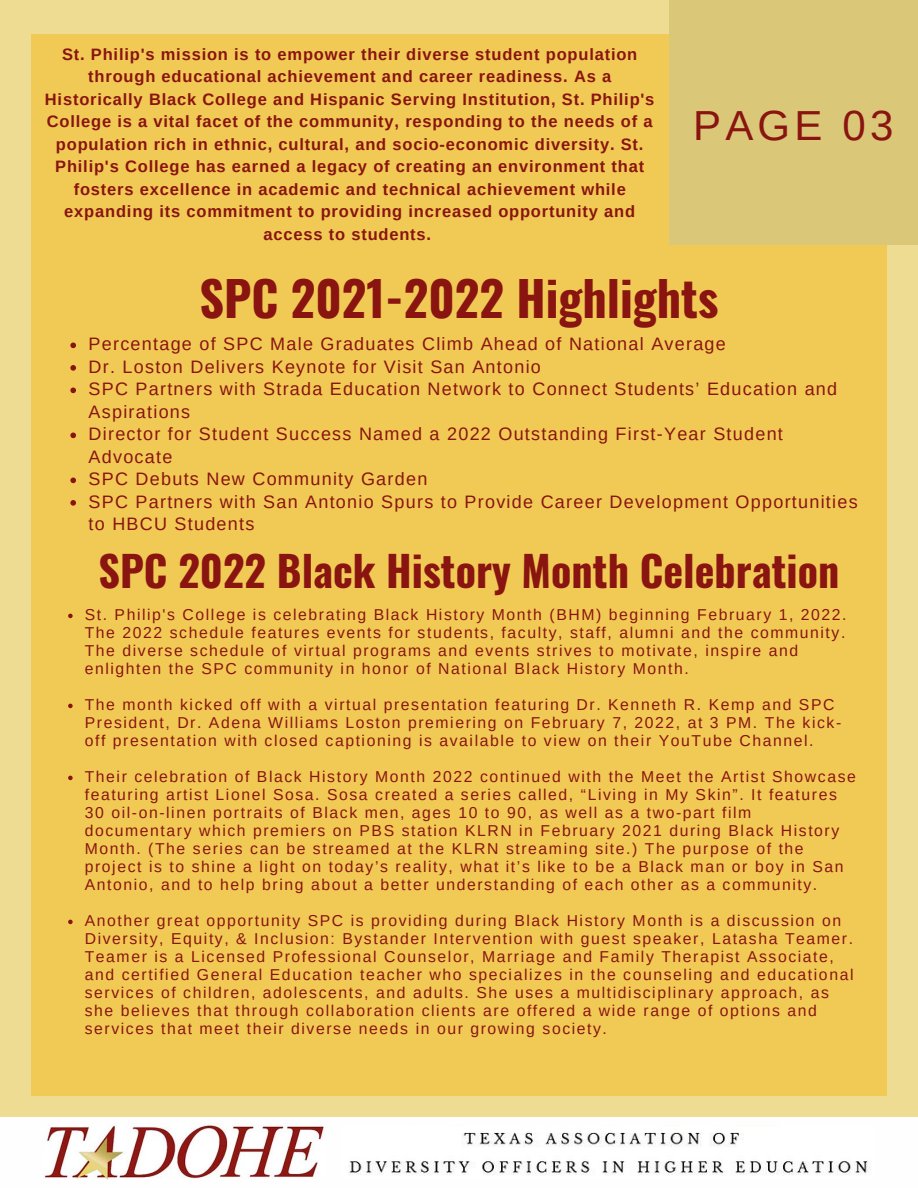
<style>
.page{position:relative;width:918px;height:1188px;background:#eedc93}
.page>*{position:absolute;margin:0;border:0;box-sizing:border-box;transform-origin:0 0}
.t1{font:700 48px "Oswald";color:#891410}
.t2{font:700 42px "Oswald";color:#891410}
.t3{font:42px "Arimo";letter-spacing:.1em;color:#891410}
.t4{font:18px/22.5px "Arimo";letter-spacing:.07em;color:#891410}
.t5{font:700 16.5px/22.5px "Arimo";letter-spacing:.05em;color:#891410;text-align:center}
.t6{font:15.75px/18px "Arimo";letter-spacing:.1em;color:#891410}
</style>
<div class="page">
<div style="left:0;top:1117px;width:918px;height:71px;background:#fefefe"></div>
<img style="left:44px;top:1123px;width:280px;height:57px">
<img style="left:348px;top:1132px;width:520px;height:43px">
<div style="left:32px;top:34px;width:855px;height:1062px;background:#f1ca56"></div>
<div style="left:669px;top:0;width:249px;height:244px;background:#dac778"></div>
<svg style="left:70px;top:343px;width:6px;height:5px"></svg>
<svg style="left:70px;top:365px;width:6px;height:6px"></svg>
<svg style="left:70px;top:388px;width:6px;height:5px"></svg>
<svg style="left:70px;top:433px;width:6px;height:5px"></svg>
<svg style="left:70px;top:478px;width:6px;height:5px"></svg>
<svg style="left:70px;top:500px;width:6px;height:6px"></svg>
<svg style="left:68px;top:614px;width:5px;height:4px"></svg>
<svg style="left:68px;top:704px;width:5px;height:4px"></svg>
<svg style="left:68px;top:776px;width:5px;height:4px"></svg>
<svg style="left:68px;top:920px;width:5px;height:4px"></svg>
<p class="t5" style="left:45px;top:43px;width:611px">St. Philip's mission is to empower their diverse student population through educational achievement and career readiness. As a Historically Black College and Hispanic Serving Institution, St. Philip's College is a vital facet of the community, responding to the needs of a population rich in ethnic, cultural, and socio-economic diversity. St.<br>Philip's College has earned a legacy of creating an environment that fosters excellence in academic and technical achievement while expanding its commitment to providing increased opportunity and access to students.</p>
<p class="t3" style="left:693px;top:102px;width:202px">PAGE 03</p>
<p class="t1" style="left:199px;top:261px;width:521px">SPC 2021-2022 Highlights</p>
<p class="t4" style="left:89px;top:333px;width:639px">Percentage of SPC Male Graduates Climb Ahead of National Average</p>
<p class="t4" style="left:89px;top:355px;width:454px">Dr. Loston Delivers Keynote for Visit San Antonio</p>
<p class="t4" style="left:89px;top:378px;width:750px">SPC Partners with Strada Education Network to Connect Students’ Education and<br>Aspirations</p>
<p class="t4" style="left:89px;top:423px;width:696px">Director for Student Success Named a 2022 Outstanding First-Year Student<br>Advocate</p>
<p class="t4" style="left:89px;top:468px;width:340px">SPC Debuts New Community Garden</p>
<p class="t4" style="left:89px;top:490px;width:771px">SPC Partners with San Antonio Spurs to Provide Career Development Opportunities to HBCU Students</p>
<p class="t2" style="left:98px;top:538px;width:742px">SPC 2022 Black History Month Celebration</p>
<p class="t6" style="left:85px;top:606px;width:763px">St. Philip's College is celebrating Black History Month (BHM) beginning February 1, 2022.<br>The 2022 schedule features events for students, faculty, staff, alumni and the community.<br>The diverse schedule of virtual programs and events strives to motivate, inspire and enlighten the SPC community in honor of National Black History Month.</p>
<p class="t6" style="left:85px;top:696px;width:758px">The month kicked off with a virtual presentation featuring Dr. Kenneth R. Kemp and SPC<br>President, Dr. Adena Williams Loston premiering on February 7, 2022, at 3 PM. The kick&shy;off presentation with closed captioning is available to view on their YouTube Channel.</p>
<p class="t6" style="left:85px;top:768px;width:773px">Their celebration of Black History Month 2022 continued with the Meet the Artist Showcase featuring artist Lionel Sosa. Sosa created a series called, “Living in My Skin”. It features 30 oil-on-linen portraits of Black men, ages 10 to 90, as well as a two-part film documentary which premiers on PBS station KLRN in February 2021 during Black History Month. (The series can be streamed at the KLRN streaming site.) The purpose of the project is to shine a light on today’s reality, what it’s like to be a Black man or boy in San Antonio, and to help bring about a better understanding of each other as a community.</p>
<p class="t6" style="left:85px;top:912px;width:770px">Another great opportunity SPC is providing during Black History Month is a discussion on Diversity, Equity, &amp; Inclusion: Bystander Intervention with guest speaker, Latasha Teamer.<br>Teamer is a Licensed Professional Counselor, Marriage and Family Therapist Associate, and certified General Education teacher who specializes in the counseling and educational services of children, adolescents, and adults. She uses a multidisciplinary approach, as she believes that through collaboration clients are offered a wide range of options and services that meet their diverse needs in our growing society.</p>
</div>
